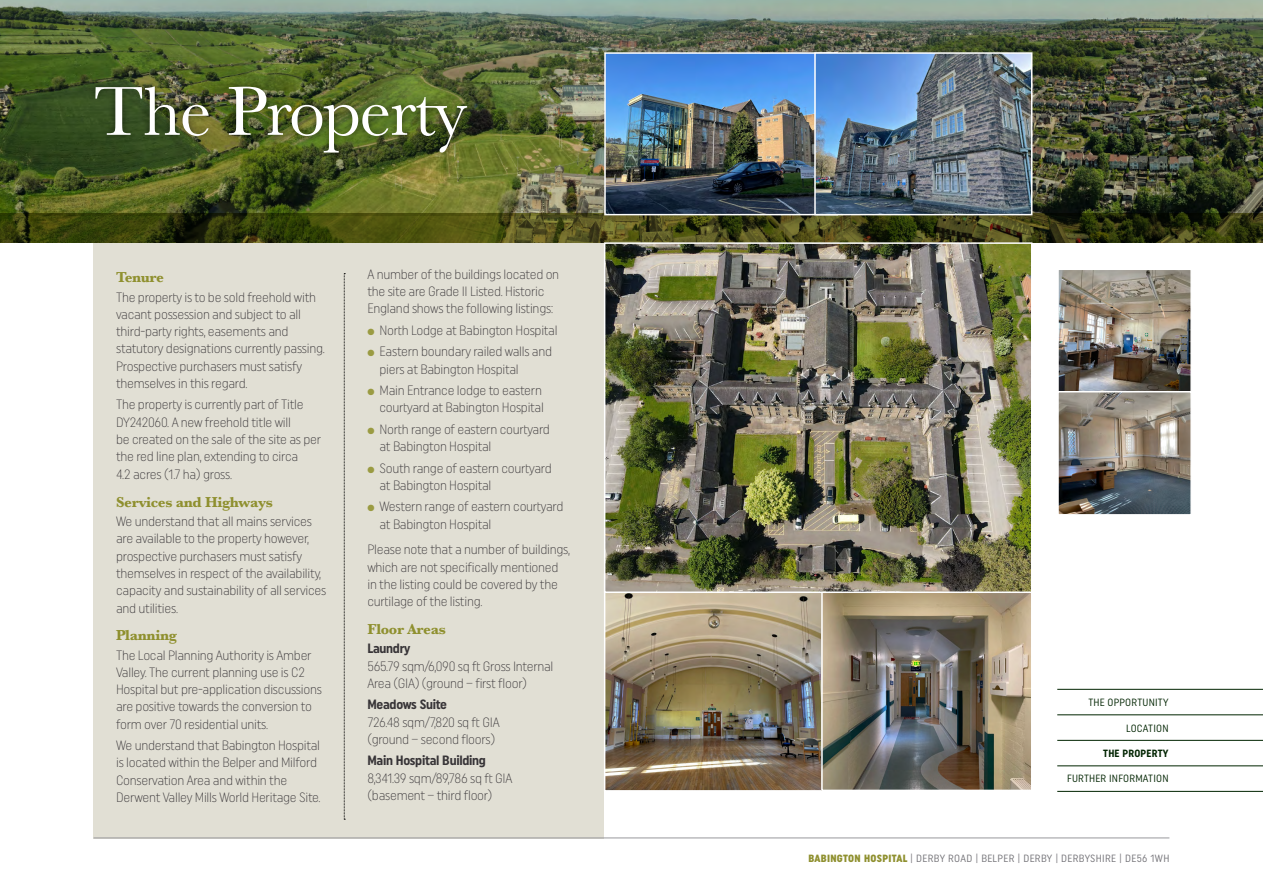
<style>
.page{position:relative;width:1263px;height:893px;background:#fff}
.page>*{position:absolute;margin:0;border:0;box-sizing:border-box;transform-origin:0 0}
.t1{font:72px "Baskerville";letter-spacing:-.02em;color:#fff}
.t2{font:700 15px "Baskerville";letter-spacing:-.02em;color:#8f902f}
.t3{font:300 condensed 13.5px/17.2px "Uniform";letter-spacing:-.02em;color:#373437}
.t4{font:700 condensed 13.5px "Uniform";letter-spacing:-.02em;color:#373437}
.t5{font:condensed 10.5px "Uniform";letter-spacing:.03em;color:#727176}
.t6{font:condensed 10.5px "Uniform";letter-spacing:.02em;color:#002400}
.t7{font:700 condensed 10.5px "Uniform";letter-spacing:.02em;color:#002400}
.s1{color:#9a9b42}
.s2{font-weight:900;color:#8f902f}
</style>
<div class="page">
<hr style="left:1057px;top:715px;width:206px;height:1px;background:#002400">
<hr style="left:1057px;top:740px;width:206px;height:1px;background:#002400">
<hr style="left:1057px;top:766px;width:206px;height:1px;background:#002400">
<hr style="left:1057px;top:689px;width:206px;height:1px;background:#002400">
<hr style="left:1057px;top:791px;width:206px;height:1px;background:#002400">
<img style="left:0;top:0;width:1263px;height:213px">
<svg style="left:0;top:213px;width:1263px;height:29px;background:#3e4212"></svg>
<div style="left:94px;top:243px;width:510px;height:595px;background:#e1dfd4"></div>
<img style="left:607px;top:593px;width:214px;height:196px">
<div style="left:604px;top:574px;width:223px;height:218px;border:2px solid #fff"></div>
<img style="left:824px;top:593px;width:205px;height:195px">
<div style="left:821px;top:574px;width:211px;height:217px;border:2px solid #fff"></div>
<img style="left:607px;top:55px;width:207px;height:157px">
<div style="left:604px;top:52px;width:234px;height:163px;border:2px solid #fff"></div>
<img style="left:817px;top:55px;width:212px;height:157px">
<div style="left:814px;top:52px;width:218px;height:163px;border:2px solid #fff"></div>
<img style="left:1060px;top:272px;width:129px;height:241px">
<div style="left:1057px;top:269px;width:135px;height:124px;border:2px solid #fff"></div>
<div style="left:1057px;top:391px;width:135px;height:125px;border:2px solid #fff"></div>
<svg style="left:344px;top:273px;width:1px;height:547px"></svg>
<div style="left:88px;top:79px;width:386px;height:81px;background:#000;opacity:.5"></div>
<img style="left:607px;top:245px;width:422px;height:345px">
<div style="left:604px;top:242px;width:428px;height:351px;border:2px solid #fff"></div>
<hr style="left:94px;top:838px;width:1075px;height:1px;background:#98989c">
<h1 class="t1" style="left:94px;top:66px;width:375px">The Property</h1>
<p class="t2" style="left:116px;top:267px;width:49px">Tenure</p>
<p class="t3" style="left:116px;top:288px;width:210px">The property is to be sold freehold with vacant possession and subject to all third-party rights, easements and statutory designations currently passing.<br>Prospective purchasers must satisfy themselves in this regard.</p>
<p class="t3" style="left:116px;top:396px;width:206px">The property is currently part of Title DY242060. A new freehold title will<br>be created on the sale of the site as per the red line plan, extending to circa<br>4.2 acres (1.7 ha) gross.</p>
<p class="t2" style="left:116px;top:491px;width:158px">Services and Highways</p>
<p class="t3" style="left:116px;top:513px;width:212px">We understand that all mains services are available to the property however, prospective purchasers must satisfy themselves in respect of the availability, capacity and sustainability of all services and utilities.</p>
<p class="t2" style="left:116px;top:625px;width:62px">Planning</p>
<p class="t3" style="left:116px;top:646px;width:207px">The Local Planning Authority is Amber Valley. The current planning use is C2<br>Hospital but pre-application discussions are positive towards the conversion to form over 70 residential units.</p>
<p class="t3" style="left:116px;top:736px;width:206px">We understand that Babington Hospital is located within the Belper and Milford Conservation Area and within the Derwent Valley Mills World Heritage Site.</p>
<p class="t3" style="left:367px;top:265px;width:193px">A number of the buildings located on the site are Grade II Listed. Historic<br>England shows the following listings:</p>
<p class="t3" style="left:367px;top:321px;width:192px"><span class="s1">●</span> North Lodge at Babington Hospital</p>
<p class="t3" style="left:379px;top:343px;width:174px;text-indent:-12px"><span class="s1">●</span> Eastern boundary railed walls and piers at Babington Hospital</p>
<p class="t3" style="left:367px;top:381px;width:178px;text-align:right"><span class="s1">●</span> Main Entrance lodge to eastern courtyard at Babington Hospital</p>
<p class="t3" style="left:379px;top:420px;width:172px;text-indent:-12px"><span class="s1">●</span> North range of eastern courtyard at Babington Hospital</p>
<p class="t3" style="left:379px;top:459px;width:174px;text-indent:-12px"><span class="s1">●</span> South range of eastern courtyard at Babington Hospital</p>
<p class="t3" style="left:379px;top:498px;width:185px;text-indent:-12px"><span class="s1">●</span> Western range of eastern courtyard at Babington Hospital</p>
<p class="t3" style="left:367px;top:541px;width:204px">Please note that a number of buildings, which are not specifically mentioned in the listing could be covered by the curtilage of the listing.</p>
<p class="t2" style="left:367px;top:619px;width:80px">Floor Areas</p>
<p class="t4" style="left:367px;top:640px;width:45px">Laundry</p>
<p class="t3" style="left:367px;top:657px;width:188px">565.79 sqm/6,090 sq ft Gross Internal<br>Area (GIA) (ground – first floor)</p>
<p class="t4" style="left:367px;top:696px;width:81px">Meadows Suite</p>
<p class="t3" style="left:367px;top:713px;width:134px">726.48 sqm/7,820 sq ft GIA (ground – second floors)</p>
<p class="t4" style="left:367px;top:752px;width:120px">Main Hospital Building</p>
<p class="t3" style="left:367px;top:769px;width:147px">8,341.39 sqm/89,786 sq ft GIA (basement – third floor)</p>
<p class="t6" style="left:1088px;top:696px;width:82px">THE OPPORTUNITY</p>
<p class="t6" style="left:1126px;top:722px;width:44px">LOCATION</p>
<p class="t7" style="left:1103px;top:747px;width:67px">THE PROPERTY</p>
<p class="t6" style="left:1067px;top:772px;width:103px">FURTHER INFORMATION</p>
<p class="t5" style="left:808px;top:851px;width:363px"><span class="s2">BABINGTON HOSPITAL</span> | DERBY ROAD | BELPER | DERBY | DERBYSHIRE | DE56 1WH</p>
</div>
